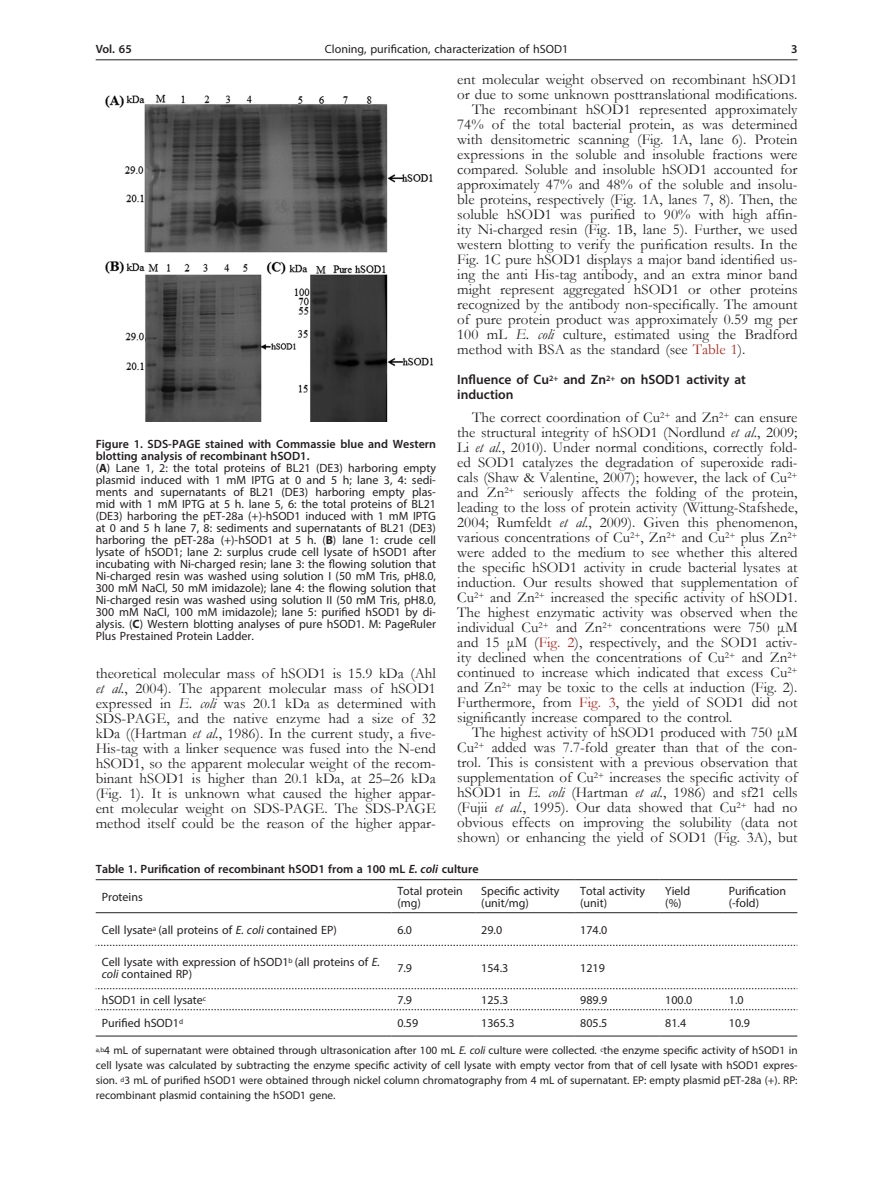
<style>
.page{position:relative;width:872px;height:1191px;background:#fff}
.page>*{position:absolute;margin:0;border:0;box-sizing:border-box;transform-origin:0 0}
.Body_tekst{font:15px/15px "Garamond";color:#231f20;text-align:justify}
.Tytul_2{font:600 13.5px/15px "Myriad Pro";color:#231f20}
.Figure_1{font:12px/12px "Myriad Pro";color:#231f20;text-align:justify}
.Table_tekst{font:12px/12px "Myriad Pro";color:#231f20}
.Figure{font:600 12px/12px "Myriad Pro";color:#231f20}
.Table_tytul{font:600 12px "Myriad Pro";color:#231f20}
.Pagina{font:600 12px "Myriad Pro";color:#231f20}
.Table_index{font:11.25px/15px "Myriad Pro";color:#231f20;text-align:justify}
.s1{font-weight:700}
.s2{font-style:italic}
.s3{color:#9f2d26}
</style>
<div class="page">
<hr style="left:96px;top:59px;width:701px;height:1px;background:#231f20">
<svg style="left:96px;top:945px;width:701px;height:1px"></svg>
<hr style="left:96px;top:879px;width:295px;height:1px;background:#231f20">
<hr style="left:391px;top:879px;width:84px;height:1px;background:#231f20">
<hr style="left:475px;top:879px;width:99px;height:1px;background:#231f20">
<hr style="left:574px;top:879px;width:85px;height:1px;background:#231f20">
<hr style="left:659px;top:879px;width:64px;height:1px;background:#231f20">
<hr style="left:723px;top:879px;width:74px;height:1px;background:#231f20">
<hr style="left:96px;top:912px;width:295px;height:1px;background:#231f20">
<hr style="left:391px;top:912px;width:84px;height:1px;background:#231f20">
<hr style="left:475px;top:912px;width:99px;height:1px;background:#231f20">
<hr style="left:574px;top:912px;width:85px;height:1px;background:#231f20">
<hr style="left:659px;top:912px;width:64px;height:1px;background:#231f20">
<hr style="left:723px;top:912px;width:74px;height:1px;background:#231f20">
<hr style="left:96px;top:1035px;width:295px;height:1px;background:#231f20">
<hr style="left:391px;top:1035px;width:84px;height:1px;background:#231f20">
<hr style="left:475px;top:1035px;width:99px;height:1px;background:#231f20">
<hr style="left:574px;top:1035px;width:85px;height:1px;background:#231f20">
<hr style="left:659px;top:1035px;width:64px;height:1px;background:#231f20">
<hr style="left:723px;top:1035px;width:74px;height:1px;background:#231f20">
<svg style="left:96px;top:988px;width:701px;height:1px"></svg>
<svg style="left:96px;top:1009px;width:701px;height:1px"></svg>
<img style="left:105px;top:94px;width:329px;height:327px">
<p class="Pagina" style="left:96px;top:42px;width:38px">Vol. 65</p>
<p class="Figure_1" style="left:325px;top:43px;width:245px">Cloning, purification, characterization of hSOD1</p>
<p class="Pagina" style="left:791px;top:42px;width:8px">3</p>
<p class="Figure" style="left:96px;top:438px;width:342px">Figure 1. SDS-PAGE stained with Commassie blue and Western blotting analysis of recombinant hSOD1.</p>
<p class="Figure_1" style="left:96px;top:462px;width:342px">(<span class="s1">A</span>) Lane 1, 2: the total proteins of BL21 (DE3) harboring empty plasmid induced with 1 mM IPTG at 0 and 5 h; lane 3, 4: sedi&shy;ments and supernatants of BL21 (DE3) harboring empty plas&shy;mid with 1 mM IPTG at 5 h. lane 5, 6: the total proteins of BL21 (DE3) harboring the pET-28a (+)-hSOD1 induced with 1 mM IPTG at 0 and 5 h lane 7, 8: sediments and supernatants of BL21 (DE3) harboring the pET-28a (+)-hSOD1 at 5 h. (<span class="s1">B</span>) lane 1: crude cell lysate of hSOD1; lane 2: surplus crude cell lysate of hSOD1 after incubating with Ni-charged resin; lane 3: the flowing solution that Ni-charged resin was washed using solution I (50 mM Tris, pH8.0, 300 mM NaCl, 50 mM imidazole); lane 4: the flowing solution that Ni-charged resin was washed using solution II (50 mM Tris, pH8.0, 300 mM NaCl, 100 mM imidazole); lane 5: purified hSOD1 by di&shy;alysis. (<span class="s1">C</span>) Western blotting analyses of pure hSOD1. M: PageRuler Plus Prestained Protein Ladder.</p>
<p class="Body_tekst" style="left:96px;top:665px;width:342px">theoretical molecular mass of hSOD1 is 15.9 kDa (Ahl <span class="s2">et al.</span>, 2004). The apparent molecular mass of hSOD1 expressed in <span class="s2">E. coli</span> was 20.1 kDa as determined with SDS-PAGE, and the native enzyme had a size of 32 kDa ((Hartman <span class="s2">et al.</span>, 1986). In the current study, a five-His-tag with a linker sequence was fused into the N-end hSOD1, so the apparent molecular weight of the recom&shy;binant hSOD1 is higher than 20.1 kDa, at 25–26 kDa (Fig. 1). It is unknown what caused the higher appar&shy;ent molecular weight on SDS-PAGE. The SDS-PAGE method itself could be the reason of the higher appar-</p>
<p class="Body_tekst" style="left:457px;top:72px;width:342px">ent molecular weight observed on recombinant hSOD1 or due to some unknown posttranslational modifications.</p>
<p class="Body_tekst" style="left:457px;top:102px;width:342px;text-indent:15px">The recombinant hSOD1 represented approximately 74% of the total bacterial protein, as was determined with densitometric scanning (Fig. 1A, lane 6). Protein expressions in the soluble and insoluble fractions were compared. Soluble and insoluble hSOD1 accounted for approximately 47% and 48% of the soluble and insolu&shy;ble proteins, respectively (Fig. 1A, lanes 7, 8). Then, the soluble hSOD1 was purified to 90% with high affin&shy;ity Ni-charged resin (Fig. 1B, lane 5). Further, we used western blotting to verify the purification results. In the Fig. 1C pure hSOD1 displays a major band identified us&shy;ing the anti His-tag antibody, and an extra minor band might represent aggregated hSOD1 or other proteins recognized by the antibody non-specifically. The amount of pure protein product was approximately 0.59 mg per 100 mL <span class="s2">E. coli</span> culture, estimated using the Bradford method with BSA as the standard (see <span class="s3">Table 1</span>).</p>
<p class="Tytul_2" style="left:457px;top:372px;width:290px">Influence of Cu<sup>2+</sup> and Zn<sup>2+</sup> on hSOD1 activity at induction</p>
<p class="Body_tekst" style="left:457px;top:409px;width:342px;text-indent:15px">The correct coordination of Cu<sup>2+</sup> and Zn<sup>2+</sup> can ensure the structural integrity of hSOD1 (Nordlund <span class="s2">et al.</span>, 2009; Li <span class="s2">et al.</span>, 2010). Under normal conditions, correctly fold&shy;ed SOD1 catalyzes the degradation of superoxide radi&shy;cals (Shaw &amp; Valentine, 2007); however, the lack of Cu<sup>2+ </sup>and Zn<sup>2+</sup> seriously affects the folding of the protein, leading to the loss of protein activity (Wittung-Stafshede, 2004; Rumfeldt <span class="s2">et al.</span>, 2009). Given this phenomenon, various concentrations of Cu<sup>2+</sup>, Zn<sup>2+</sup> and Cu<sup>2+</sup> plus Zn<sup>2+ </sup>were added to the medium to see whether this altered the specific hSOD1 activity in crude bacterial lysates at induction. Our results showed that supplementation of Cu<sup>2+</sup> and Zn<sup>2+</sup> increased the specific activity of hSOD1.<br>The highest enzymatic activity was observed when the individual Cu<sup>2+</sup> and Zn<sup>2+</sup> concentrations were 750 μM and 15 μM (<span class="s3">Fig. 2</span>), respectively, and the SOD1 activ&shy;ity declined when the concentrations of Cu<sup>2+</sup> and Zn<sup>2+ </sup>continued to increase which indicated that excess Cu<sup>2+ </sup>and Zn<sup>2+</sup> may be toxic to the cells at induction (Fig. 2).<br>Furthermore, from <span class="s3">Fig. 3</span>, the yield of SOD1 did not significantly increase compared to the control.</p>
<p class="Body_tekst" style="left:457px;top:724px;width:342px;text-indent:15px">The highest activity of hSOD1 produced with 750 μM Cu<sup>2+</sup> added was 7.7-fold greater than that of the con&shy;trol. This is consistent with a previous observation that supplementation of Cu<sup>2+</sup> increases the specific activity of hSOD1 in <span class="s2">E. coli</span> (Hartman <span class="s2">et al.</span>, 1986) and sf21 cells (Fujii <span class="s2">et al.</span>, 1995). Our data showed that Cu<sup>2+</sup> had no obvious effects on improving the solubility (data not shown) or enhancing the yield of SOD1 (Fig. 3A), but</p>
<p class="Table_tytul" style="left:96px;top:861px;width:384px">Table 1. Purification of recombinant hSOD1 from a 100 mL <span class="s2">E. coli</span> culture</p>
<p class="Table_tekst" style="left:102px;top:890px;width:43px">Proteins</p>
<p class="Table_tekst" style="left:397px;top:884px;width:67px">Total protein</p>
<p class="Table_tekst" style="left:397px;top:896px;width:25px">(mg)</p>
<p class="Table_tekst" style="left:481px;top:884px;width:80px">Specific activity</p>
<p class="Table_tekst" style="left:481px;top:896px;width:49px">(unit/mg)</p>
<p class="Table_tekst" style="left:580px;top:884px;width:66px">Total activity</p>
<p class="Table_tekst" style="left:580px;top:896px;width:28px">(unit)</p>
<p class="Table_tekst" style="left:665px;top:884px;width:26px">Yield</p>
<p class="Table_tekst" style="left:665px;top:896px;width:18px">(%)</p>
<p class="Table_tekst" style="left:729px;top:884px;width:59px">Purification</p>
<p class="Table_tekst" style="left:729px;top:896px;width:32px">(-fold)</p>
<p class="Table_tekst" style="left:102px;top:923px;width:236px">Cell lysate<sup>a</sup> (all proteins of <span class="s2">E. coli</span> contained EP)</p>
<p class="Table_tekst" style="left:397px;top:923px;width:16px">6.0</p>
<p class="Table_tekst" style="left:481px;top:923px;width:22px">29.0</p>
<p class="Table_tekst" style="left:580px;top:923px;width:29px">174.0</p>
<p class="Table_tekst" style="left:102px;top:955px;width:280px">Cell lysate with expression of hSOD1<sup>b</sup> (all proteins of <span class="s2">E. coli</span> contained RP)</p>
<p class="Table_tekst" style="left:397px;top:961px;width:16px">7.9</p>
<p class="Table_tekst" style="left:481px;top:961px;width:29px">154.3</p>
<p class="Table_tekst" style="left:580px;top:961px;width:26px">1219</p>
<p class="Table_tekst" style="left:102px;top:993px;width:106px">hSOD1 in cell lysate<sup>c</sup></p>
<p class="Table_tekst" style="left:397px;top:993px;width:16px">7.9</p>
<p class="Table_tekst" style="left:481px;top:993px;width:29px">125.3</p>
<p class="Table_tekst" style="left:580px;top:993px;width:29px">989.9</p>
<p class="Table_tekst" style="left:665px;top:993px;width:29px">100.0</p>
<p class="Table_tekst" style="left:729px;top:993px;width:16px">1.0</p>
<p class="Table_tekst" style="left:102px;top:1017px;width:83px">Purified hSOD1<sup>d</sup></p>
<p class="Table_tekst" style="left:397px;top:1017px;width:22px">0.59</p>
<p class="Table_tekst" style="left:481px;top:1017px;width:35px">1365.3</p>
<p class="Table_tekst" style="left:580px;top:1017px;width:29px">805.5</p>
<p class="Table_tekst" style="left:665px;top:1017px;width:22px">81.4</p>
<p class="Table_tekst" style="left:729px;top:1017px;width:22px">10.9</p>
<p class="Table_index" style="left:96px;top:1043px;width:703px"><sup>a,b</sup>4 mL of supernatant were obtained through ultrasonication after 100 mL <span class="s2">E. coli</span> culture were collected<span class="s2">.</span> <sup>c</sup>the enzyme specific activity of hSOD1 in cell lysate was calculated by subtracting the enzyme specific activity of cell lysate with empty vector from that of cell lysate with hSOD1 expres&shy;sion. <sup>d</sup>3 mL of purified hSOD1 were obtained through nickel column chromatography from 4 mL of supernatant. EP: empty plasmid pET-28a (+). RP: recombinant plasmid containing the hSOD1 gene.</p>
</div>
